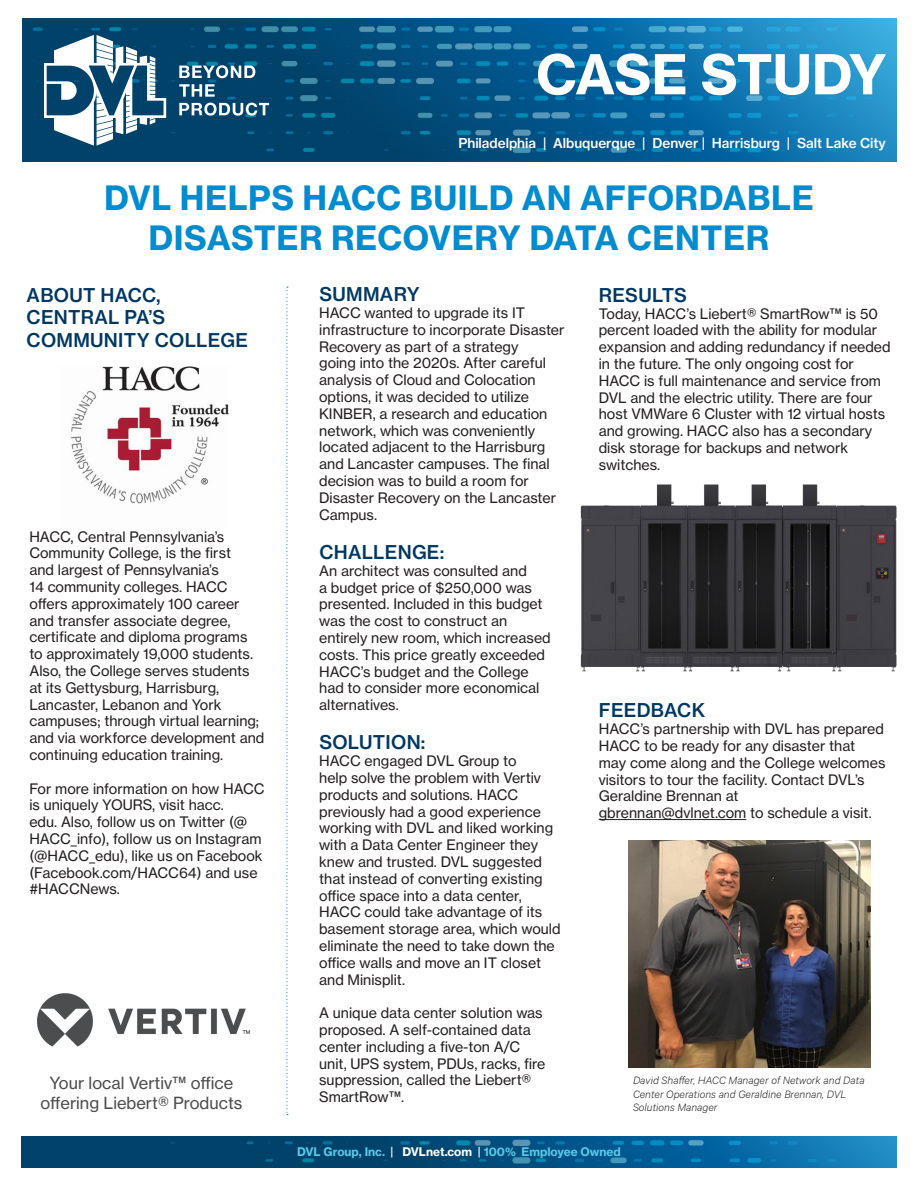
<style>
.page{position:relative;width:918px;height:1188px;background:#fff}
.page>*{position:absolute;margin:0;border:0;box-sizing:border-box;transform-origin:0 0}
.t1{font:54px "N Haas Grotesk TX Pro 75 Bd";letter-spacing:-.015em;color:#fff}
.t2{font:33px "N Haas Grotesk TX Pro 75 Bd";letter-spacing:.015em;color:#008ccf}
.t3{font:18.75px "N Haas Grotesk TX Pro 65 Md";letter-spacing:.015em;color:#003863}
.t4{font:16.5px "N Haas Grotesk TX Pro 55 Rg";color:#4d4c4c}
.t5{font:14.25px/16.8px "N Haas Grotesk TX Pro 55 Rg";color:#231f20}
.t6{font:13.5px "N Haas Grotesk TX Pro 65 Md";color:#fff}
.t7{font:italic 300 12px/13.5px "Calibre";color:#231f20}
.t8{font:11.7px "N Haas Grotesk TX Pro 75 Bd";color:#59c9e7}
.s1{font-family:"N Haas Grotesk TX Pro 65 Md";color:#fff}
.s2{color:#fff}
</style>
<div class="page">
<hr style="left:599px;top:819px;width:147px;height:1px;background:#231f20">
<img style="left:22px;top:1136px;width:874px;height:31px">
<img style="left:22px;top:18px;width:875px;height:144px">
<svg style="left:179px;top:65px;width:76px;height:13px"></svg>
<svg style="left:179px;top:84px;width:36px;height:13px"></svg>
<svg style="left:179px;top:103px;width:90px;height:13px"></svg>
<svg style="left:44px;top:35px;width:122px;height:111px"></svg>
<img style="left:37px;top:993px;width:213px;height:54px">
<svg style="left:286px;top:287px;width:2px;height:828px"></svg>
<img style="left:71px;top:366px;width:158px;height:138px">
<img style="left:629px;top:840px;width:241px;height:227px">
<img style="left:580px;top:484px;width:317px;height:188px">
<p class="t1" style="left:536px;top:40px;width:352px">CASE STUDY</p>
<p class="t6" style="left:458px;top:135px;width:429px">Philadelphia | Albuquerque | Denver | Harrisburg | Salt Lake City</p>
<p class="t2" style="left:104px;top:177px;width:711px">DVL HELPS HACC BUILD AN AFFORDABLE</p>
<p class="t2" style="left:149px;top:217px;width:622px">DISASTER RECOVERY DATA CENTER</p>
<p class="t3" style="left:27px;top:283px;width:135px">ABOUT HACC,</p>
<p class="t3" style="left:27px;top:306px;width:140px">CENTRAL PA’S</p>
<p class="t3" style="left:27px;top:328px;width:223px">COMMUNITY COLLEGE</p>
<p class="t5" style="left:29px;top:528px;width:236px">HACC, Central Pennsylvania’s<br>Community College, is the first<br>and largest of Pennsylvania’s<br>14 community colleges. HACC offers approximately 100 career and transfer associate degree, certificate and diploma programs to approximately 19,000 students.<br>Also, the College serves students at its Gettysburg, Harrisburg,<br>Lancaster, Lebanon and York campuses; through virtual learning; and via workforce development and continuing education training.</p>
<p class="t5" style="left:29px;top:780px;width:237px">For more information on how HACC is uniquely YOURS, visit hacc.<br>edu. Also, follow us on Twitter (@<br>HACC_info), follow us on Instagram (@HACC_edu), like us on Facebook (Facebook.com/HACC64) and use #HACCNews.</p>
<p class="t4" style="left:50px;top:1073px;width:185px">Your local Vertiv™ office</p>
<p class="t4" style="left:41px;top:1093px;width:203px">offering Liebert® Products</p>
<p class="t3" style="left:319px;top:283px;width:102px">SUMMARY</p>
<p class="t5" style="left:319px;top:304px;width:247px">HACC wanted to upgrade its IT infrastructure to incorporate Disaster<br>Recovery as part of a strategy<br>going into the 2020s. After careful analysis of Cloud and Colocation options, it was decided to utilize<br>KINBER, a research and education network, which was conveniently located adjacent to the Harrisburg and Lancaster campuses. The final decision was to build a room for<br>Disaster Recovery on the Lancaster<br>Campus.</p>
<p class="t3" style="left:319px;top:540px;width:126px">CHALLENGE:</p>
<p class="t5" style="left:319px;top:562px;width:233px">An architect was consulted and<br>a budget price of $250,000 was presented. Included in this budget was the cost to construct an entirely new room, which increased costs. This price greatly exceeded<br>HACC’s budget and the College had to consider more economical alternatives.</p>
<p class="t3" style="left:319px;top:731px;width:108px">SOLUTION:</p>
<p class="t5" style="left:319px;top:753px;width:243px">HACC engaged DVL Group to<br>help solve the problem with Vertiv products and solutions. HACC previously had a good experience working with DVL and liked working with a Data Center Engineer they knew and trusted. DVL suggested that instead of converting existing office space into a data center,<br>HACC could take advantage of its basement storage area, which would eliminate the need to take down the office walls and move an IT closet and Minisplit.</p>
<p class="t5" style="left:319px;top:1005px;width:228px">A unique data center solution was proposed. A self-contained data center including a five-ton A/C unit, UPS system, PDUs, racks, fire suppression, called the Liebert®<br>SmartRow™.</p>
<p class="t3" style="left:599px;top:283px;width:90px">RESULTS</p>
<p class="t5" style="left:599px;top:305px;width:293px">Today, HACC’s Liebert® SmartRow™ is 50 percent loaded with the ability for modular expansion and adding redundancy if needed in the future. The only ongoing cost for HACC is full maintenance and service from DVL and the electric utility. There are four host VMWare 6 Cluster with 12 virtual hosts and growing. HACC also has a secondary disk storage for backups and network switches.</p>
<p class="t3" style="left:599px;top:699px;width:108px">FEEDBACK</p>
<p class="t5" style="left:599px;top:721px;width:288px">HACC’s partnership with DVL has prepared HACC to be ready for any disaster that may come along and the College welcomes visitors to tour the facility. Contact DVL’s Geraldine Brennan at</p>
<p class="t5" style="left:599px;top:805px;width:275px">gbrennan@dvlnet.com to schedule a visit.</p>
<p class="t7" style="left:633px;top:1073px;width:233px">David Shaffer, HACC Manager of Network and Data<br>Center Operations and Geraldine Brennan, DVL<br>Solutions Manager</p>
<p class="t8" style="left:297px;top:1144px;width:325px">DVL Group, Inc. <span class="s1">|</span> <span class="s2">DVLnet.com</span> <span class="s1">|</span> 100% Employee Owned</p>
</div>
